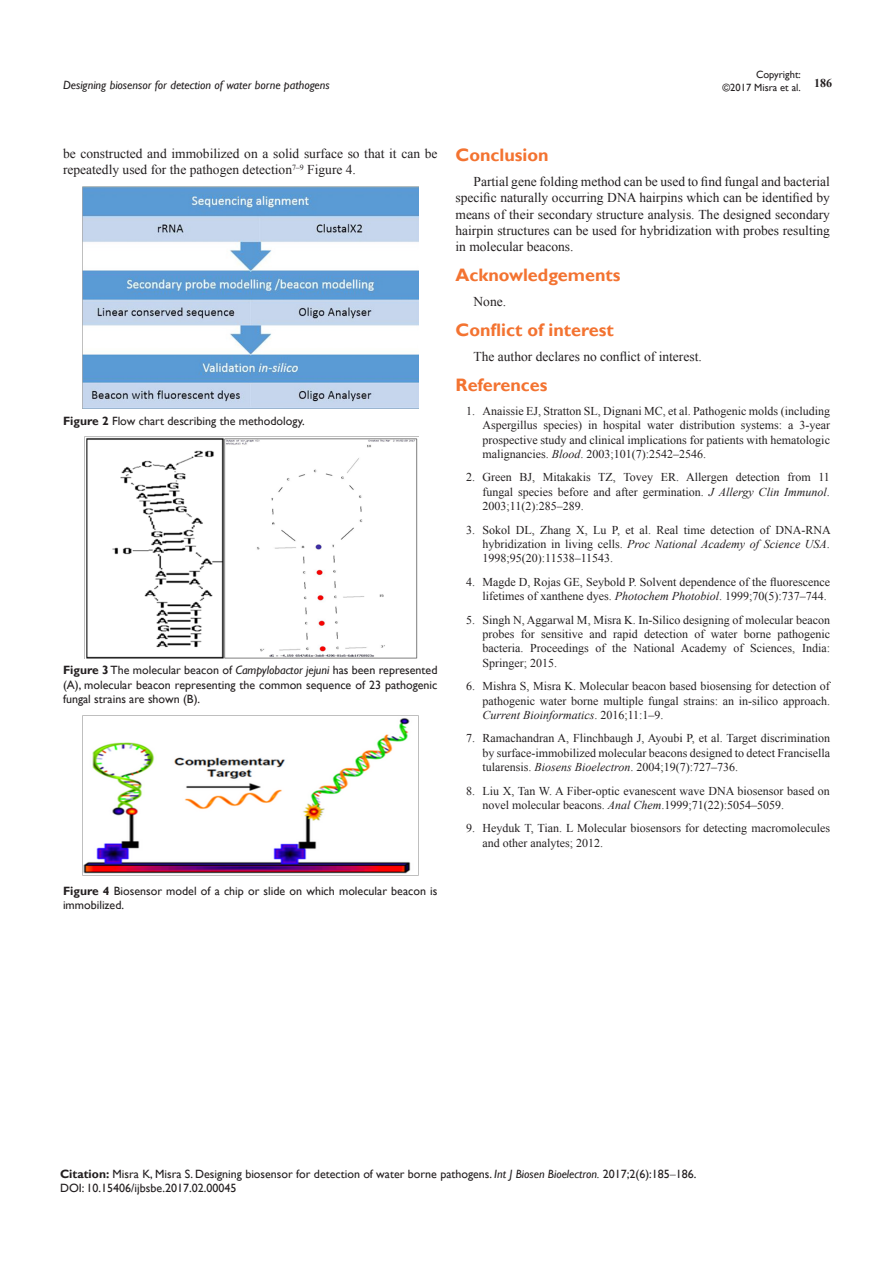
<style>
.page{position:relative;width:893px;height:1263px;background:#fff}
.page>*{position:absolute;margin:0;border:0;box-sizing:border-box;transform-origin:0 0}
.List_Paragraph{font:700 18px "Gill Sans";color:#f37331}
.t1{font:13.5px/16.2px "Times New Roman";color:#231f20}
.t2{font:12px/14.4px "Times New Roman";color:#231f20;text-align:justify}
.Citation{font:12px/14.4px "Gill Sans";color:#231f20;text-align:justify}
.t3{font:italic 12px "Gill Sans";color:#231f20}
.t4{font:700 12px "Times New Roman";color:#231f20}
.t5{font:10.5px/12.6px "Gill Sans";color:#231f20;text-align:right}
.s1{font-weight:700}
.s2{font-style:italic}
.s3{font-family:"Times New Roman"}
</style>
<div class="page">
<img style="left:82px;top:186px;width:337px;height:223px">
<img style="left:84px;top:437px;width:334px;height:222px">
<img style="left:83px;top:715px;width:335px;height:159px">
<p class="t5" style="left:722px;top:69px;width:80px">Copyright:<br>©2017 Misra et al.</p>
<p class="t3" style="left:63px;top:78px;width:268px">Designing biosensor for detection of water borne pathogens</p>
<p class="t4" style="left:814px;top:75px;width:19px">186</p>
<p class="t1" style="left:63px;top:145px;width:376px">be constructed and immobilized on a solid surface so that it can be repeatedly used for the pathogen detection<sup>7–9</sup> Figure 4.</p>
<p class="Citation" style="left:63px;top:414px;width:243px"><span class="s1">Figure 2</span> Flow chart describing the methodology.</p>
<p class="Citation" style="left:63px;top:663px;width:376px"><span class="s1">Figure 3</span> The molecular beacon of <span class="s2">Campylobactor jejuni</span> has been represented (A), molecular beacon representing the common sequence of 23 pathogenic fungal strains are shown (B).</p>
<p class="Citation" style="left:63px;top:884px;width:376px"><span class="s1">Figure 4</span> Biosensor model of a chip or slide on which molecular beacon is immobilized.</p>
<p class="List_Paragraph" style="left:455px;top:144px;width:95px">Conclusion</p>
<p class="t1" style="left:455px;top:173px;width:376px;text-align:justify;text-indent:18px">Partial gene folding method can be used to find fungal and bacterial specific naturally occurring DNA hairpins which can be identified by means of their secondary structure analysis. The designed secondary hairpin structures can be used for hybridization with probes resulting in molecular beacons.</p>
<p class="List_Paragraph" style="left:455px;top:264px;width:166px">Acknowledgements</p>
<p class="t1" style="left:473px;top:293px;width:34px">None.</p>
<p class="List_Paragraph" style="left:455px;top:319px;width:160px">Conflict of interest</p>
<p class="t1" style="left:473px;top:349px;width:230px">The author declares no conflict of interest.</p>
<p class="List_Paragraph" style="left:455px;top:374px;width:94px">References</p>
<p class="t2" style="left:482px;top:403px;width:349px;text-indent:-16px">1. Anaissie EJ, Stratton SL, Dignani MC, et al. Pathogenic molds (including Aspergillus species) in hospital water distribution systems: a 3-year prospective study and clinical implications for patients with hematologic malignancies. <span class="s2">Blood</span>. 2003;101(7):2542–2546.</p>
<p class="t2" style="left:482px;top:470px;width:349px;text-indent:-16px">2. Green BJ, Mitakakis TZ, Tovey ER. Allergen detection from 11 fungal species before and after germination. <span class="s2">J Allergy Clin Immunol</span>.<br>2003;11(2):285–289.</p>
<p class="t2" style="left:482px;top:522px;width:350px;text-indent:-16px">3. Sokol DL, Zhang X, Lu P, et al. Real time detection of DNA-RNA hybridization in living cells. <span class="s2">Proc National Academy of Science USA</span>.<br>1998;95(20):11538–11543.</p>
<p class="t2" style="left:466px;top:574px;width:365px;text-align:right">4. Magde D, Rojas GE, Seybold P. Solvent dependence of the fluorescence lifetimes of xanthene dyes. <span class="s2">Photochem Photobiol</span>. 1999;70(5):737–744.</p>
<p class="t2" style="left:482px;top:612px;width:349px;text-indent:-16px">5. Singh N, Aggarwal M, Misra K. In-Silico designing of molecular beacon probes for sensitive and rapid detection of water borne pathogenic bacteria. Proceedings of the National Academy of Sciences, India:<br>Springer; 2015.</p>
<p class="t2" style="left:482px;top:679px;width:349px;text-indent:-16px">6. Mishra S, Misra K. Molecular beacon based biosensing for detection of pathogenic water borne multiple fungal strains: an in-silico approach.<br><span class="s2">Current Bioinformatics</span>. 2016;11:1–9.</p>
<p class="t2" style="left:482px;top:731px;width:349px;text-indent:-16px">7. Ramachandran A, Flinchbaugh J, Ayoubi P, et al. Target discrimination by surface-immobilized molecular beacons designed to detect Francisella tularensis. <span class="s2">Biosens Bioelectron</span>. 2004;19(7):727–736.</p>
<p class="t2" style="left:482px;top:783px;width:349px;text-indent:-16px">8. Liu X, Tan W. A Fiber-optic evanescent wave DNA biosensor based on novel molecular beacons. <span class="s2">Anal Chem</span>.1999;71(22):5054–5059.</p>
<p class="t2" style="left:482px;top:821px;width:349px;text-indent:-16px">9. Heyduk T, Tian. L Molecular biosensors for detecting macromolecules and other analytes; 2012.</p>
<p class="Citation" style="left:60px;top:1167px;width:638px"><span class="s1">Citation:</span> Misra K, Misra S. Designing biosensor for detection of water borne pathogens. <span class="s2">Int J Biosen Bioelectron.</span> 2017;2(6):185<span class="s3">‒</span>186.</p>
<p class="Citation" style="left:60px;top:1181px;width:178px">DOI: 10.15406/ijbsbe.2017.02.00045</p>
</div>
